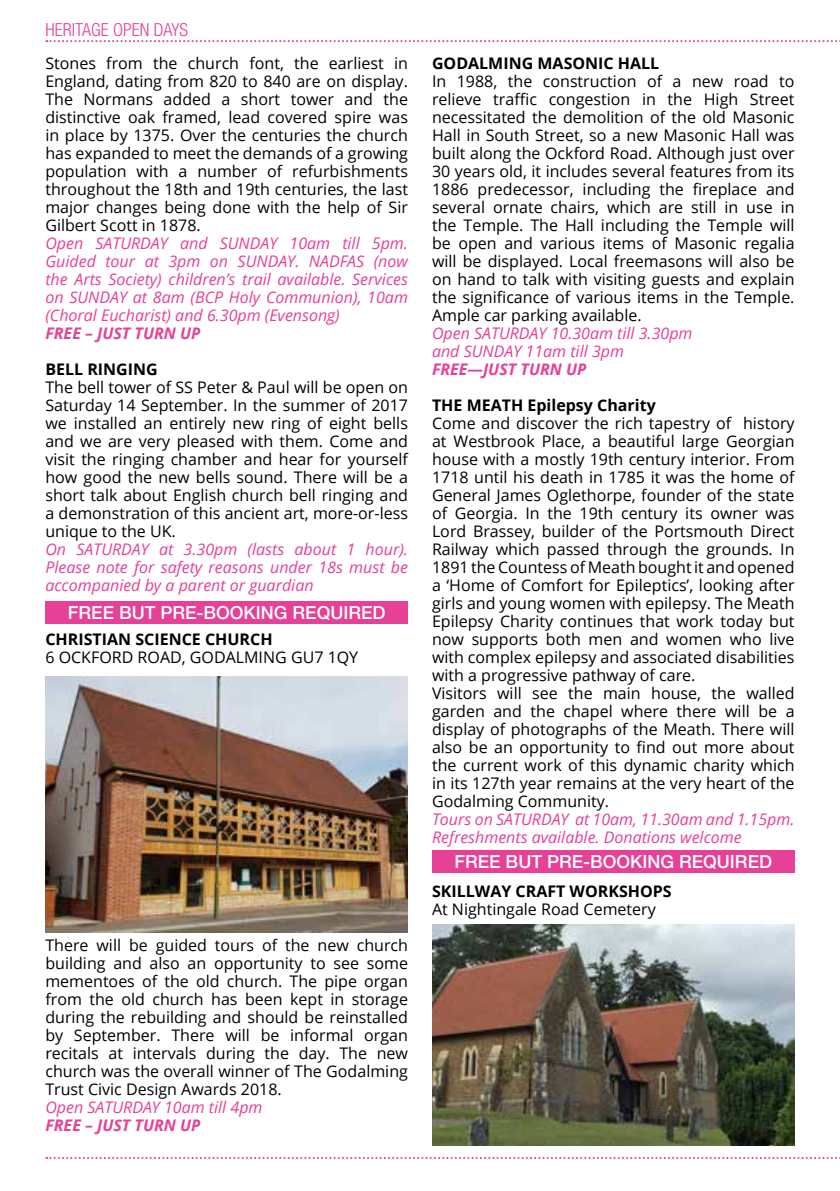
<style>
.page{position:relative;width:840px;height:1191px;background:#fff}
.page>*{position:absolute;margin:0;border:0;box-sizing:border-box;transform-origin:0 0}
.t1{font:500 18px "Helvetica Neue LT Std";color:#fff}
.t2{font:300 condensed 18px "Helvetica Neue LT Std";color:#e64097}
.t3{font:16px/18px "Open Sans";color:#000;text-align:justify}
.t4{font:italic 16px/18px "Open Sans";color:#e64097;text-align:justify}
.t5{font:700 16px "Open Sans";color:#000}
.t6{font:italic 700 16px "Open Sans";color:#e64097}
</style>
<div class="page">
<svg style="left:46px;top:40px;width:794px;height:2px"></svg>
<svg style="left:46px;top:1157px;width:794px;height:2px"></svg>
<img style="left:45px;top:677px;width:363px;height:256px">
<img style="left:432px;top:924px;width:362px;height:221px">
<div style="left:45px;top:601px;width:363px;height:22px;background:#e64097"></div>
<div style="left:432px;top:850px;width:362px;height:23px;background:#e64097"></div>
<p class="t2" style="left:45px;top:19px;width:144px">HERITAGE OPEN DAYS</p>
<p class="t3" style="left:45px;top:54px;width:364px">Stones from the church font, the earliest in England, dating from 820 to 840 are on display.<br>The Normans added a short tower and the distinctive oak framed, lead covered spire was in place by 1375. Over the centuries the church has expanded to meet the demands of a growing population with a number of refurbishments throughout the 18th and 19th centuries, the last major changes being done with the help of Sir Gilbert Scott in 1878.</p>
<p class="t4" style="left:45px;top:234px;width:364px">Open SATURDAY and SUNDAY 10am till 5pm.<br>Guided tour at 3pm on SUNDAY. NADFAS (now the Arts Society) children’s trail available. Services on SUNDAY at 8am (BCP Holy Communion), 10am (Choral Eucharist) and 6.30pm (Evensong)</p>
<p class="t6" style="left:45px;top:322px;width:156px">FREE – JUST TURN UP</p>
<p class="t5" style="left:45px;top:358px;width:114px">BELL RINGING</p>
<p class="t3" style="left:45px;top:378px;width:364px">The bell tower of SS Peter &amp; Paul will be open on Saturday 14 September. In the summer of 2017 we installed an entirely new ring of eight bells and we are very pleased with them. Come and visit the ringing chamber and hear for yourself how good the new bells sound. There will be a short talk about English church bell ringing and a demonstration of this ancient art, more-or-less unique to the UK.</p>
<p class="t4" style="left:45px;top:540px;width:364px">On SATURDAY at 3.30pm (lasts about 1 hour).<br>Please note for safety reasons under 18s must be accompanied by a parent or guardian</p>
<p class="t5" style="left:45px;top:628px;width:228px">CHRISTIAN SCIENCE CHURCH</p>
<p class="t3" style="left:45px;top:648px;width:314px">6 OCKFORD ROAD, GODALMING GU7 1QY</p>
<p class="t1" style="left:68px;top:601px;width:319px">FREE BUT PRE-BOOKING REQUIRED</p>
<p class="t3" style="left:45px;top:936px;width:364px">There will be guided tours of the new church building and also an opportunity to see some mementoes of the old church. The pipe organ from the old church has been kept in storage during the rebuilding and should be reinstalled by September. There will be informal organ recitals at intervals during the day. The new church was the overall winner of The Godalming Trust Civic Design Awards 2018.</p>
<p class="t4" style="left:45px;top:1098px;width:218px">Open SATURDAY 10am till 4pm</p>
<p class="t6" style="left:45px;top:1114px;width:156px">FREE – JUST TURN UP</p>
<p class="t5" style="left:432px;top:52px;width:229px">GODALMING MASONIC HALL</p>
<p class="t3" style="left:432px;top:72px;width:364px">In 1988, the construction of a new road to relieve traffic congestion in the High Street necessitated the demolition of the old Masonic Hall in South Street, so a new Masonic Hall was built along the Ockford Road. Although just over 30 years old, it includes several features from its 1886 predecessor, including the fireplace and several ornate chairs, which are still in use in the Temple. The Hall including the Temple will be open and various items of Masonic regalia will be displayed. Local freemasons will also be on hand to talk with visiting guests and explain the significance of various items in the Temple.<br>Ample car parking available.</p>
<p class="t4" style="left:432px;top:324px;width:262px">Open SATURDAY 10.30am till 3.30pm and SUNDAY 11am till 3pm</p>
<p class="t6" style="left:432px;top:358px;width:156px">FREE—JUST TURN UP</p>
<p class="t5" style="left:432px;top:394px;width:225px">THE MEATH Epilepsy Charity</p>
<p class="t3" style="left:432px;top:414px;width:364px;text-align:left">Come and discover the rich tapestry of history at Westbrook Place, a beautiful large Georgian house with a mostly 19th century interior. From 1718 until his death in 1785 it was the home of General James Oglethorpe, founder of the state of Georgia. In the 19th century its owner was Lord Brassey, builder of the Portsmouth Direct Railway which passed through the grounds. In 1891 the Countess of Meath bought it and opened a ‘Home of Comfort for Epileptics’, looking after girls and young women with epilepsy. The Meath Epilepsy Charity continues that work today but now supports both men and women who live with complex epilepsy and associated disabilities with a progressive pathway of care.<br>Visitors will see the main house, the walled garden and the chapel where there will be a display of photographs of the Meath. There will also be an opportunity to find out more about the current work of this dynamic charity which in its 127th year remains at the very heart of the Godalming Community.</p>
<p class="t4" style="left:432px;top:810px;width:364px">Tours on SATURDAY at 10am, 11.30am and 1.15pm.<br>Refreshments available. Donations welcome</p>
<p class="t5" style="left:432px;top:880px;width:241px">SKILLWAY CRAFT WORKSHOPS</p>
<p class="t3" style="left:432px;top:900px;width:225px">At Nightingale Road Cemetery</p>
<p class="t1" style="left:454px;top:851px;width:319px">FREE BUT PRE-BOOKING REQUIRED</p>
</div>
